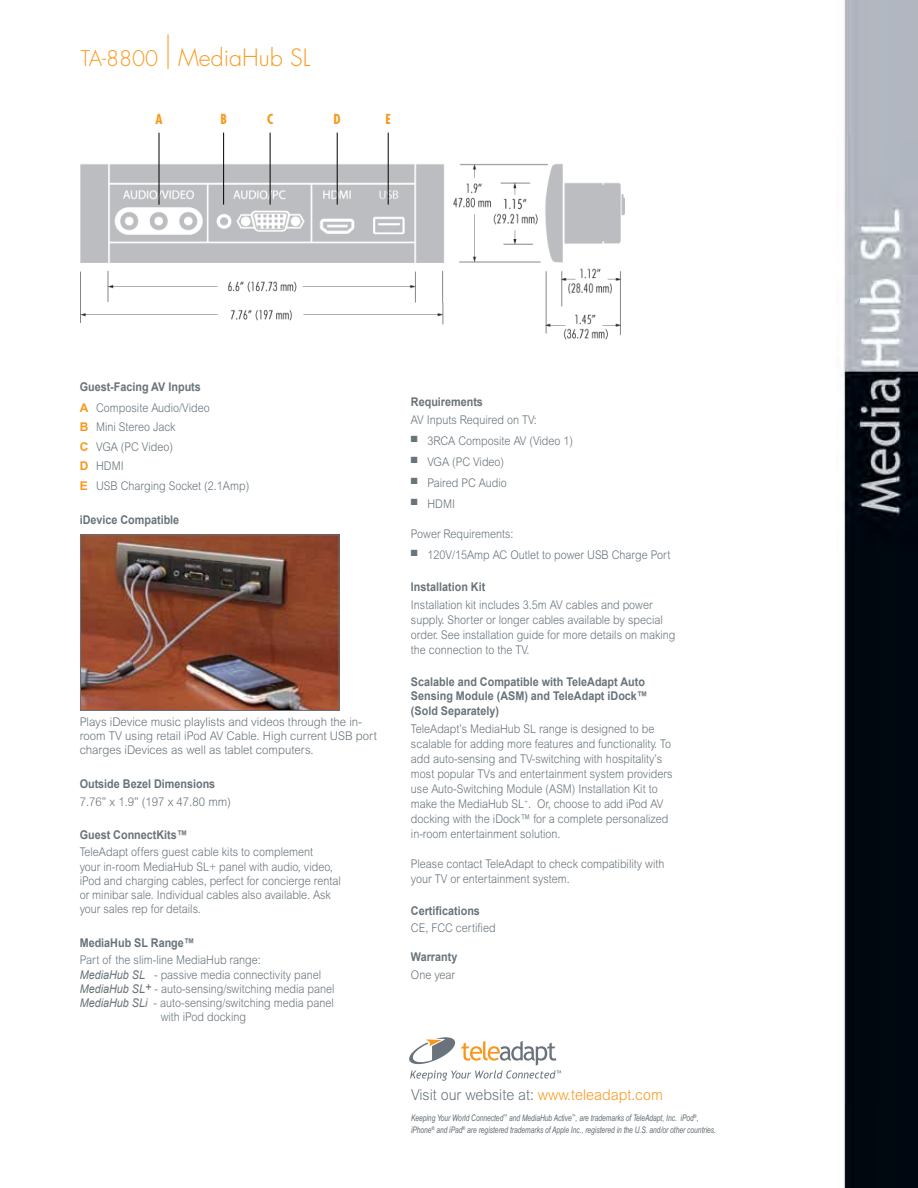
<style>
.page{position:relative;width:918px;height:1188px;background:#fff}
.page>*{position:absolute;margin:0;border:0;box-sizing:border-box;transform-origin:0 0}
.t1{font:300 23.25px "Futura";color:#f8991d}
.t2{font:300 15px "Arial MT Std";color:#68737a;scale:.95 1}
.t3{font:700 condensed 13.5px "Futura";color:#f8991d}
.t4{font:300 12px/15px "Arial MT Std";color:#68737a;scale:.9 1}
.t5{font:700 12px/14.2px "Arial";color:#68737a;scale:.9 1}
.t6{font:300 12px/14.2px "Arial MT Std";color:#68737a;scale:.95 1}
.t7{font:italic 9px/12px "Arial Narrow";color:#5f6a70;scale:.9 1}
.s1{font-size:21px}
.s2{font-size:42px}
.s3{font-family:"Arial";font-weight:700;color:#f8991d}
.s4{font-family:"Arial";font-weight:400;font-style:italic}
.s5{color:#f8991d}
</style>
<div class="page">
<img style="left:80px;top:149px;width:544px;height:191px">
<img style="left:82px;top:537px;width:255px;height:172px">
<div style="left:80px;top:535px;width:259px;height:176px;border:1px solid #68737a"></div>
<svg style="left:409px;top:1037px;width:152px;height:44px"></svg>
<hr style="left:159px;top:133px;width:1px;height:72px;background:#000">
<hr style="left:388px;top:133px;width:1px;height:72px;background:#000">
<hr style="left:337px;top:133px;width:1px;height:72px;background:#000">
<hr style="left:270px;top:133px;width:1px;height:72px;background:#000">
<hr style="left:223px;top:133px;width:1px;height:72px;background:#000">
<img style="left:843px;top:0;width:75px;height:1188px">
<h1 class="t1" style="left:81px;top:43px;width:231px"><span class="s1">TA-8800</span> <span class="s2">|</span> MediaHub SL</h1>
<p class="t3" style="left:155px;top:110px;width:9px">A</p>
<p class="t3" style="left:220px;top:110px;width:8px">B</p>
<p class="t3" style="left:267px;top:110px;width:8px">C</p>
<p class="t3" style="left:334px;top:110px;width:9px">D</p>
<p class="t3" style="left:386px;top:110px;width:7px">E</p>
<p class="t5" style="left:80px;top:380px;width:136px">Guest-Facing AV Inputs</p>
<p class="t4" style="left:80px;top:398px;width:190px;line-height:19.5px"><span class="s3">A</span> Composite Audio/Video<br><span class="s3">B</span> Mini Stereo Jack<br><span class="s3">C</span> VGA (PC Video)<br><span class="s3">D</span> HDMI<br><span class="s3">E</span> USB Charging Socket (2.1Amp)</p>
<p class="t5" style="left:80px;top:513px;width:112px">iDevice Compatible</p>
<p class="t6" style="left:80px;top:715px;width:314px">Plays iDevice music playlists and videos through the in&shy;room TV using retail iPod AV Cable. High current USB port charges iDevices as well as tablet computers.</p>
<p class="t5" style="left:80px;top:777px;width:152px">Outside Bezel Dimensions</p>
<p class="t6" style="left:80px;top:794px;width:161px">7.76” x 1.9” (197 x 47.80 mm)</p>
<p class="t5" style="left:80px;top:828px;width:122px">Guest ConnectKits™</p>
<p class="t4" style="left:80px;top:845px;width:292px;line-height:14.2px">TeleAdapt offers guest cable kits to complement<br>your in-room MediaHub SL+ panel with audio, video, iPod and charging cables, perfect for concierge rental or minibar sale. Individual cables also available. Ask your sales rep for details.</p>
<p class="t5" style="left:80px;top:936px;width:129px">MediaHub SL Range™</p>
<p class="t4" style="left:80px;top:953px;width:203px">Part of the slim-line MediaHub range:</p>
<p class="t4" style="left:80px;top:967px;width:270px"><span class="s4">MediaHub SL</span> - passive media connectivity panel</p>
<p class="t4" style="left:80px;top:981px;width:285px"><span class="s4">MediaHub SL+</span> - auto-sensing/switching media panel</p>
<p class="t4" style="left:80px;top:995px;width:284px"><span class="s4">MediaHub SLi</span> - auto-sensing/switching media panel</p>
<p class="t4" style="left:161px;top:1010px;width:96px">with iPod docking</p>
<p class="t5" style="left:411px;top:395px;width:82px">Requirements</p>
<p class="t4" style="left:411px;top:412px;width:142px">AV Inputs Required on TV:</p>
<p class="t4" style="left:411px;top:433px;width:182px">■ 3RCA Composite AV (Video 1)</p>
<p class="t4" style="left:411px;top:454px;width:105px">■ VGA (PC Video)</p>
<p class="t4" style="left:411px;top:475px;width:108px">■ Paired PC Audio</p>
<p class="t4" style="left:411px;top:496px;width:50px">■ HDMI</p>
<p class="t4" style="left:411px;top:526px;width:116px">Power Requirements:</p>
<p class="t4" style="left:411px;top:547px;width:290px">■ 120V/15Amp AC Outlet to power USB Charge Port</p>
<p class="t5" style="left:411px;top:580px;width:84px">Installation Kit</p>
<p class="t4" style="left:411px;top:597px;width:295px">Installation kit includes 3.5m AV cables and power supply. Shorter or longer cables available by special order. See installation guide for more details on making the connection to the TV.</p>
<p class="t5" style="left:411px;top:675px;width:265px">Scalable and Compatible with TeleAdapt Auto<br>Sensing Module (ASM) and TeleAdapt iDock™ (Sold Separately)</p>
<p class="t4" style="left:411px;top:722px;width:292px">TeleAdapt’s MediaHub SL range is designed to be scalable for adding more features and functionality. To add auto-sensing and TV-switching with hospitality’s most popular TVs and entertainment system providers use Auto-Switching Module (ASM) Installation Kit to make the MediaHub SL<sup>+</sup>. Or, choose to add iPod AV docking with the iDock™ for a complete personalized in-room entertainment solution.</p>
<p class="t4" style="left:411px;top:857px;width:283px">Please contact TeleAdapt to check compatibility with your TV or entertainment system.</p>
<p class="t5" style="left:411px;top:904px;width:78px">Certifications</p>
<p class="t4" style="left:411px;top:920px;width:96px">CE, FCC certified</p>
<p class="t5" style="left:411px;top:950px;width:53px">Warranty</p>
<p class="t4" style="left:411px;top:968px;width:51px">One year</p>
<p class="t2" style="left:411px;top:1086px;width:267px">Visit our website at: <span class="s5">www.teleadapt.com</span></p>
<p class="t7" style="left:411px;top:1112px;width:340px">Keeping Your World Connected<sup>™</sup> and MediaHub Active<sup>™</sup>, are trademarks of TeleAdapt, Inc. iPod<sup>®</sup>, iPhone<sup>®</sup> and iPad<sup>®</sup> are registered trademarks of Apple Inc., registered in the U.S. and/or other countries.</p>
</div>
